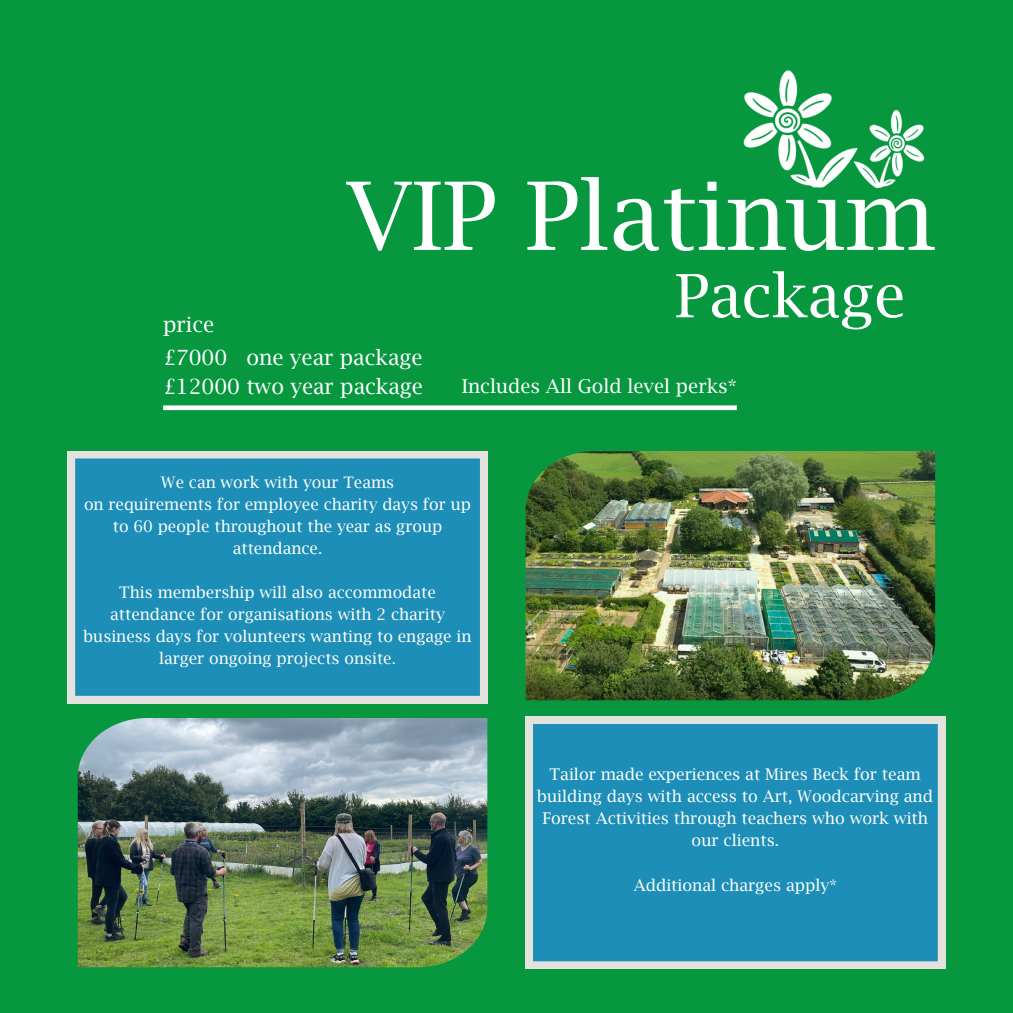
<style>
.page{position:relative;width:1013px;height:1013px;background:#fff}
.page>*{position:absolute;margin:0;border:0;box-sizing:border-box;transform-origin:0 0}
.t1{font:94.38px "Lucida Bright";color:#fff}
.t2{font:59.62px "Lucida Bright";color:#fff}
.t3{font:21px/29px "Lucida Bright";color:#fff}
.t4{font:19.12px "Lucida Bright";color:#fff}
.t5{font:16.12px/22.1px "Lucida Bright";color:#fff;text-align:center}
.t6{font:15.88px/22px "Lucida Bright";color:#fff;text-align:center}
</style>
<div class="page">
<div style="left:0;top:0;width:1012px;height:1012px;background:#06973f"></div>
<div style="left:163px;top:405px;width:574px;height:5px;background:#fff"></div>
<img style="left:743px;top:70px;width:181px;height:118px">
<svg style="left:68px;top:451px;width:419px;height:252px;background:#2e95ba"></svg>
<svg style="left:525px;top:716px;width:420px;height:252px;background:#2e95ba"></svg>
<img style="left:525px;top:451px;width:410px;height:249px">
<img style="left:78px;top:718px;width:409px;height:249px">
<h3 class="t3" style="left:163px;top:310px;width:53px">price</h3>
<h1 class="t1" style="left:346px;top:159px;width:590px">VIP Platinum</h1>
<p class="t2" style="left:675px;top:260px;width:232px">Package</p>
<h3 class="t3" style="left:163px;top:342px;width:261px">£7000 one year package £12000 two year package</h3>
<p class="t4" style="left:462px;top:375px;width:276px">Includes All Gold level perks*</p>
<h3 class="t6" style="left:161px;top:470px;width:235px">We can work with your Teams</h3>
<p class="t6" style="left:84px;top:492px;width:388px">on requirements for employee charity days for up to 60 people throughout the year as group attendance.</p>
<p class="t6" style="left:84px;top:580px;width:389px">This membership will also accommodate attendance for organisations with 2 charity business days for volunteers wanting to engage in larger ongoing projects onsite.</p>
<p class="t5" style="left:537px;top:762px;width:397px">Tailor made experiences at Mires Beck for team building days with access to Art, Woodcarving and Forest Activities through teachers who work with our clients.</p>
<p class="t5" style="left:633px;top:873px;width:205px">Additional charges apply*</p>
</div>
